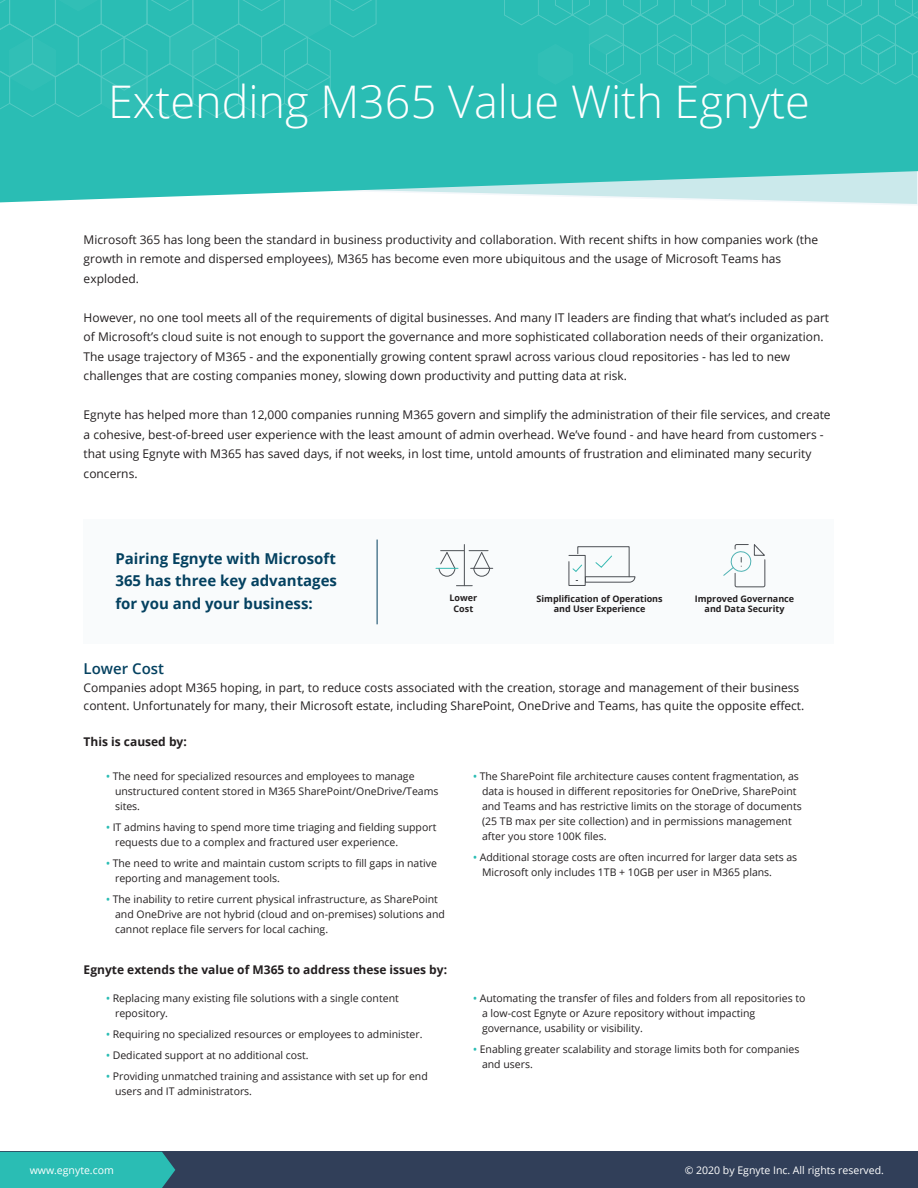
<style>
.page{position:relative;width:918px;height:1188px;background:#fff}
.page>*{position:absolute;margin:0;border:0;box-sizing:border-box;transform-origin:0 0}
.t1{font:300 45px "Open Sans";color:#fff}
.t2{font:700 15px/22.5px "Open Sans";color:#044160;text-align:justify}
.t3{font:600 15px "Open Sans";color:#044160}
.t4{font:12px/19.5px "Open Sans";color:#231f20}
.t5{font:700 12px "Open Sans";color:#231f20}
.t6{font:10.5px/15px "Open Sans";color:#231f20}
.t7{font:10.5px "Open Sans";color:#fff}
.t8{font:700 9px/10.5px "Open Sans";color:#231f20;text-align:center}
.s1{font-weight:600;color:#2abdb4}
</style>
<div class="page">
<svg style="left:0;top:0;width:918px;height:202px;background:#41c3bc"></svg>
<svg style="left:504px;top:0;width:414px;height:85px;background:#2ebeb5"></svg>
<svg style="left:0;top:0;width:376px;height:117px;background:#2dbeb5"></svg>
<div style="left:0;top:1152px;width:918px;height:36px;background:#313f59"></div>
<div style="left:0;top:1152px;width:175px;height:36px;background:#2abdb4"></div>
<div style="left:84px;top:520px;width:750px;height:124px;background:#f9fbfc"></div>
<svg style="left:568px;top:546px;width:68px;height:40px"></svg>
<hr style="left:464px;top:545px;width:1px;height:41px;background:#4c5055">
<svg style="left:456px;top:585px;width:16px;height:1px"></svg>
<svg style="left:436px;top:550px;width:57px;height:27px"></svg>
<svg style="left:723px;top:544px;width:43px;height:43px"></svg>
<hr style="left:377px;top:540px;width:1px;height:84px;background:#044160">
<h1 class="t1" style="left:108px;top:71px;width:703px">Extending M365 Value With Egnyte</h1>
<p class="t4" style="left:84px;top:229px;width:736px">Microsoft 365 has long been the standard in business productivity and collaboration. With recent shifts in how companies work (the growth in remote and dispersed employees), M365 has become even more ubiquitous and the usage of Microsoft Teams has exploded.</p>
<p class="t4" style="left:84px;top:307px;width:747px">However, no one tool meets all of the requirements of digital businesses. And many IT leaders are finding that what’s included as part of Microsoft’s cloud suite is not enough to support the governance and more sophisticated collaboration needs of their organization.<br>The usage trajectory of M365 - and the exponentially growing content sprawl across various cloud repositories - has led to new challenges that are costing companies money, slowing down productivity and putting data at risk.</p>
<p class="t4" style="left:84px;top:405px;width:749px">Egnyte has helped more than 12,000 companies running M365 govern and simplify the administration of their file services, and create a cohesive, best-of-breed user experience with the least amount of admin overhead. We’ve found - and have heard from customers - that using Egnyte with M365 has saved days, if not weeks, in lost time, untold amounts of frustration and eliminated many security concerns.</p>
<h2 class="t2" style="left:115px;top:546px;width:223px">Pairing Egnyte with Microsoft 365 has three key advantages for you and your business:</h2>
<p class="t8" style="left:537px;top:593px;width:128px">Simplification of Operations and User Experience</p>
<p class="t8" style="left:450px;top:593px;width:29px">Lower<br>Cost</p>
<p class="t8" style="left:695px;top:593px;width:101px">Improved Governance and Data Security</p>
<h2 class="t3" style="left:84px;top:658px;width:82px">Lower Cost</h2>
<p class="t4" style="left:84px;top:678px;width:722px;line-height:18px">Companies adopt M365 hoping, in part, to reduce costs associated with the creation, storage and management of their business content. Unfortunately for many, their Microsoft estate, including SharePoint, OneDrive and Teams, has quite the opposite effect.</p>
<p class="t5" style="left:84px;top:733px;width:105px">This is caused by:</p>
<p class="t6" style="left:115px;top:768px;width:325px;text-indent:-9px"><span class="s1">•</span> The need for specialized resources and employees to manage unstructured content stored in M365 SharePoint/OneDrive/Teams sites.</p>
<p class="t6" style="left:115px;top:819px;width:323px;text-indent:-9px"><span class="s1">•</span> IT admins having to spend more time triaging and fielding support requests due to a complex and fractured user experience.</p>
<p class="t6" style="left:115px;top:855px;width:323px;text-indent:-9px"><span class="s1">•</span> The need to write and maintain custom scripts to fill gaps in native reporting and management tools.</p>
<p class="t6" style="left:115px;top:891px;width:331px;text-indent:-9px"><span class="s1">•</span> The inability to retire current physical infrastructure, as SharePoint and OneDrive are not hybrid (cloud and on-premises) solutions and cannot replace file servers for local caching.</p>
<p class="t6" style="left:482px;top:768px;width:321px;text-indent:-9px"><span class="s1">•</span> The SharePoint file architecture causes content fragmentation, as data is housed in different repositories for OneDrive, SharePoint and Teams and has restrictive limits on the storage of documents (25 TB max per site collection) and in permissions management after you store 100K files.</p>
<p class="t6" style="left:482px;top:849px;width:317px;text-indent:-9px"><span class="s1">•</span> Additional storage costs are often incurred for larger data sets as<br>Microsoft only includes 1TB + 10GB per user in M365 plans.</p>
<p class="t5" style="left:84px;top:961px;width:365px">Egnyte extends the value of M365 to address these issues by:</p>
<p class="t6" style="left:115px;top:990px;width:285px;text-indent:-9px"><span class="s1">•</span> Replacing many existing file solutions with a single content repository.</p>
<p class="t6" style="left:106px;top:1026px;width:318px"><span class="s1">•</span> Requiring no specialized resources or employees to administer.</p>
<p class="t6" style="left:106px;top:1047px;width:204px"><span class="s1">•</span> Dedicated support at no additional cost.</p>
<p class="t6" style="left:115px;top:1068px;width:314px;text-indent:-9px"><span class="s1">•</span> Providing unmatched training and assistance with set up for end users and IT administrators.</p>
<p class="t6" style="left:482px;top:990px;width:325px;text-indent:-9px"><span class="s1">•</span> Automating the transfer of files and folders from all repositories to a low-cost Egnyte or Azure repository without impacting governance, usability or visibility.</p>
<p class="t6" style="left:482px;top:1041px;width:319px;text-indent:-9px"><span class="s1">•</span> Enabling greater scalability and storage limits both for companies and users.</p>
<p class="t7" style="left:30px;top:1163px;width:86px">www.egnyte.com</p>
<p class="t7" style="left:685px;top:1163px;width:201px">© 2020 by Egnyte Inc. All rights reserved.</p>
</div>
